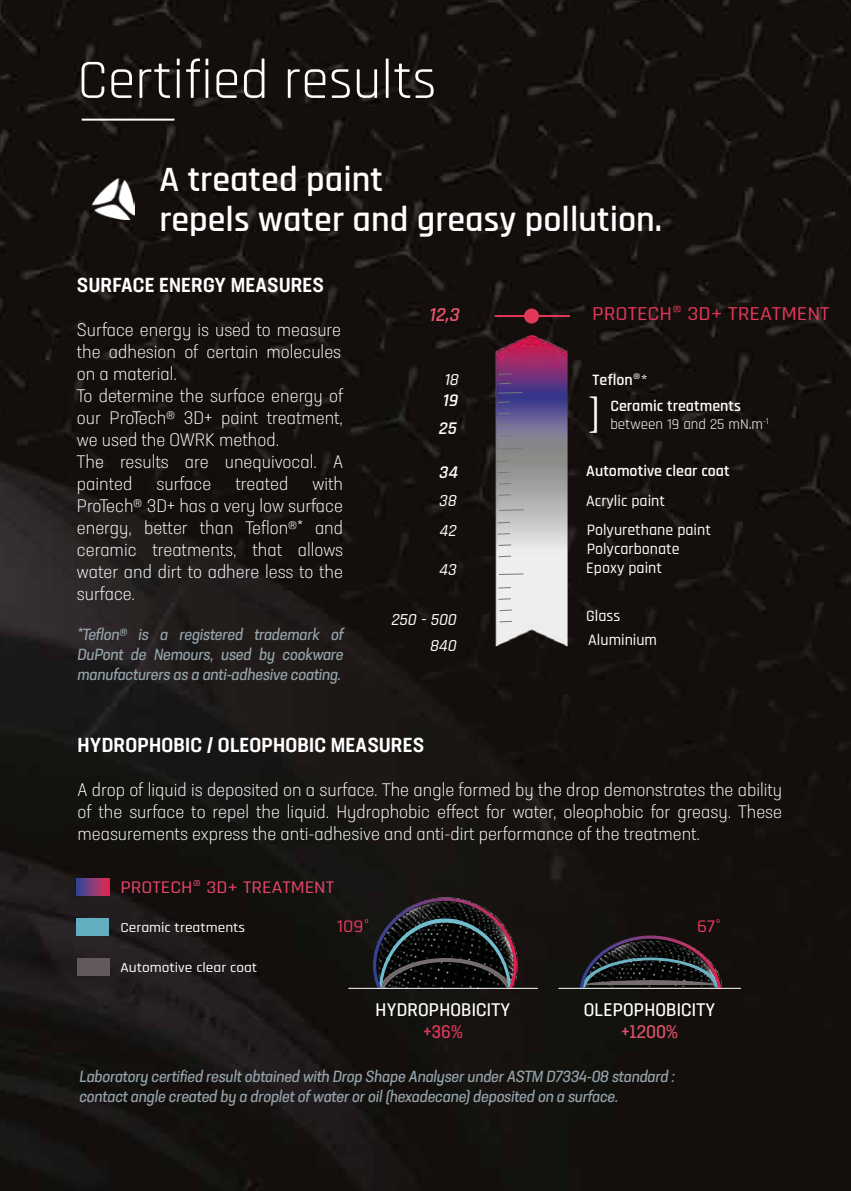
<style>
.page{position:relative;width:851px;height:1191px;background:#fff}
.page>*{position:absolute;margin:0;border:0;box-sizing:border-box;transform-origin:0 0}
.t1{font:56px "Rajdhani";color:#fff}
.t2{font:42px "Minion Pro";color:#fff}
.t3{font:600 36px/40px "Rajdhani";color:#fff}
.t4{font:500 condensed 20px "Neusa Next Std";letter-spacing:.01em;color:#fff;scale:1.1 1}
.t5{font:500 20px "Rajdhani";color:#e23859;scale:1.1 1}
.t6{font:italic 600 20px "Rajdhani";color:#ea546f}
.t7{font:300 condensed 18px/22px "Neusa Next Pro";color:#fff;text-align:justify;scale:1.1 1}
.t8{font:condensed 18px "Neusa Next Pro";letter-spacing:.01em;color:#fff;scale:1.1 1}
.t9{font:500 18px "Rajdhani";color:#e9466a;scale:1.1 1}
.t10{font:500 18px "Rajdhani";color:#e23859;scale:1.1 1}
.t11{font:italic 600 18px/27.8px "Rajdhani";color:#fff}
.t12{font:condensed 18px "Neusa Next Pro";color:#df5368;scale:1.1 1}
.t13{font:condensed 18px "Neusa Next Pro";color:#e23859;scale:1.1 1}
.t14{font:italic 500 17px "Rajdhani";color:#fff}
.t15{font:condensed 16px/20px "Neusa Next Pro";color:#95a3ab;scale:1.1 1}
.t16{font:500 16px/19.2px "Rajdhani";color:#fff}
.t17{font:600 16px "Rajdhani";color:#fff}
.t18{font:15px "Rajdhani";color:#fff}
.t19{font:500 14px "Rajdhani";color:#fff;scale:1.1 1}
.s1{font-weight:500}
</style>
<div class="page">
<img style="left:0;top:0;width:850px;height:1191px">
<img style="left:491px;top:336px;width:76px;height:310px">
<svg style="left:499px;top:373px;width:12px;height:2px"></svg>
<svg style="left:497px;top:413px;width:13px;height:1px"></svg>
<svg style="left:497px;top:392px;width:25px;height:1px"></svg>
<hr style="left:499px;top:509px;width:24px;height:2px;background:#77787b">
<svg style="left:499px;top:424px;width:12px;height:1px"></svg>
<svg style="left:499px;top:435px;width:12px;height:2px"></svg>
<svg style="left:498px;top:383px;width:13px;height:1px"></svg>
<svg style="left:497px;top:401px;width:13px;height:2px"></svg>
<svg style="left:499px;top:448px;width:24px;height:1px"></svg>
<svg style="left:497px;top:472px;width:13px;height:1px"></svg>
<svg style="left:498px;top:483px;width:13px;height:1px"></svg>
<svg style="left:498px;top:494px;width:13px;height:2px"></svg>
<svg style="left:497px;top:460px;width:13px;height:2px"></svg>
<svg style="left:497px;top:533px;width:13px;height:1px"></svg>
<svg style="left:498px;top:544px;width:13px;height:2px"></svg>
<svg style="left:498px;top:555px;width:13px;height:2px"></svg>
<svg style="left:497px;top:522px;width:13px;height:1px"></svg>
<hr style="left:499px;top:573px;width:24px;height:2px;background:#77787b">
<svg style="left:498px;top:598px;width:12px;height:2px"></svg>
<svg style="left:499px;top:609px;width:13px;height:2px"></svg>
<svg style="left:499px;top:621px;width:13px;height:1px"></svg>
<svg style="left:498px;top:587px;width:12px;height:1px"></svg>
<div style="left:77px;top:879px;width:32px;height:17px;background:linear-gradient(to right,#30499c,#dd2c58)"></div>
<div style="left:77px;top:918px;width:32px;height:17px;background:#63afc2"></div>
<div style="left:77px;top:958px;width:32px;height:17px;background:#61595a"></div>
<div style="left:524px;top:308px;width:15px;height:15px;background:#e23859;border-radius:50%"></div>
<hr style="left:494px;top:315px;width:76px;height:2px;background:#e23859">
<hr style="left:82px;top:119px;width:92px;height:2px;background:#fff">
<div style="left:341px;top:881px;width:194px;height:107px;background:#161310"></div>
<svg style="left:372px;top:897px;width:145px;height:92px;background:#202125"></svg>
<hr style="left:348px;top:987px;width:190px;height:1px;background:#fff">
<div style="left:505px;top:921px;width:275px;height:65px;background:#14110e"></div>
<svg style="left:579px;top:935px;width:142px;height:52px;background:#28252a"></svg>
<img style="left:93px;top:178px;width:42px;height:41px">
<hr style="left:558px;top:987px;width:182px;height:1px;background:#fff">
<h1 class="t1" style="left:77px;top:48px;width:361px">Certified results</h1>
<h3 class="t3" style="left:159px;top:160px;width:504px">A treated paint<br>repels water and greasy pollution.</h3>
<p class="t4" style="left:77px;top:272px;width:226px">SURFACE ENERGY MEASURES</p>
<p class="t7" style="left:77px;top:318px;width:243px;text-align:left">Surface energy is used to measure the adhesion of certain molecules on a material.<br>To determine the surface energy of our ProTech® 3D+ paint treatment, we used the OWRK method.<br>The results are unequivocal. A painted</p>
<p class="t7" style="left:77px;top:472px;width:243px;text-indent:236px">with ProTech® 3D+ has a very low surface energy, better than Teflon®* and ceramic treatments, that allows water and dirt to adhere less to the surface.</p>
<p class="t15" style="left:77px;top:624px;width:246px;text-align:justify">*Teflon® is a registered trademark of DuPont de Nemours, used by cookware manufacturers as a anti-adhesive coating.</p>
<p class="t7" style="left:156px;top:472px;width:51px">surface</p>
<p class="t7" style="left:235px;top:472px;width:49px">treated</p>
<p class="t6" style="left:428px;top:302px;width:36px">12,3</p>
<p class="t5" style="left:592px;top:302px;width:217px">PROTECH® 3D+ TREATMENT</p>
<p class="t14" style="left:443px;top:369px;width:20px">18</p>
<p class="t17" style="left:592px;top:371px;width:57px">Teflon<span class="s1">®*</span></p>
<p class="t11" style="left:438px;top:387px;width:25px">19<br>25</p>
<h2 class="t2" style="left:587px;top:384px;width:16px">]</h2>
<p class="t17" style="left:610px;top:396px;width:132px">Ceramic treatments</p>
<p class="t18" style="left:610px;top:415px;width:160px">between 19 and 25 mN.m<sup>-1</sup></p>
<p class="t11" style="left:438px;top:458px;width:24px">34</p>
<p class="t17" style="left:586px;top:461px;width:145px">Automotive clear coat</p>
<p class="t14" style="left:438px;top:490px;width:23px">38</p>
<p class="t16" style="left:586px;top:491px;width:80px">Acrylic paint</p>
<p class="t14" style="left:439px;top:521px;width:22px">42</p>
<p class="t16" style="left:586px;top:521px;width:126px">Polyurethane paint<br>Polycarbonate</p>
<p class="t14" style="left:438px;top:559px;width:23px">43</p>
<p class="t16" style="left:586px;top:558px;width:77px">Epoxy paint</p>
<p class="t14" style="left:390px;top:610px;width:70px">250 -500</p>
<p class="t14" style="left:429px;top:635px;width:32px">840</p>
<p class="t16" style="left:586px;top:606px;width:36px">Glass</p>
<p class="t16" style="left:588px;top:630px;width:70px">Aluminium</p>
<p class="t4" style="left:78px;top:732px;width:316px">HYDROPHOBIC / OLEOPHOBIC MEASURES</p>
<p class="t7" style="left:77px;top:778px;width:642px">A drop of liquid is deposited on a surface. The angle formed by the drop demonstrates the ability of the surface to repel the liquid. Hydrophobic effect for water, oleophobic for greasy. These measurements express the anti-adhesive and anti-dirt performance of the treatment.</p>
<p class="t9" style="left:120px;top:876px;width:196px">PROTECH® 3D+ TREATMENT</p>
<p class="t19" style="left:120px;top:919px;width:115px">Ceramic treatments</p>
<p class="t19" style="left:120px;top:959px;width:126px">Automotive clear coat</p>
<p class="t10" style="left:337px;top:915px;width:32px">109°</p>
<p class="t10" style="left:697px;top:915px;width:23px">67°</p>
<p class="t8" style="left:375px;top:998px;width:124px">HYDROPHOBICITY</p>
<p class="t13" style="left:423px;top:1020px;width:38px">+36%</p>
<p class="t8" style="left:583px;top:998px;width:121px">OLEPOPHOBICITY</p>
<p class="t12" style="left:621px;top:1020px;width:53px">+1200%</p>
<p class="t15" style="left:79px;top:1066px;width:545px">Laboratory certified resultobtained with Drop Shape AnalyserunderASTM D7334-08 standard : contactangle created by a dropletofwateroroil(hexadecane)deposited on a surface.</p>
</div>
